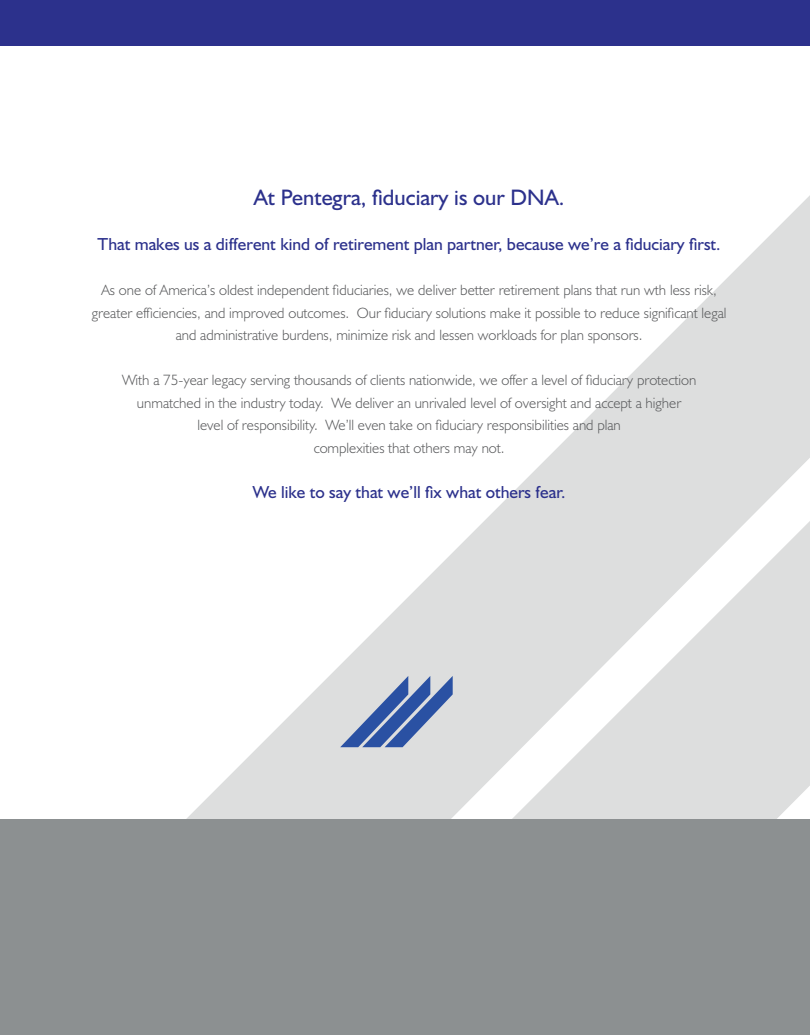
<style>
.page{position:relative;width:810px;height:1035px;background:#fff}
.page>*{position:absolute;margin:0;border:0;box-sizing:border-box;transform-origin:0 0}
.t1{font:22.5px "Humanist 521 BT";color:#2c318c}
.t2{font:17.5px "Humanist 521 BT";color:#2c318c}
.t3{font:300 15px/22.5px "Humanist 521 BT";color:#58595b;text-align:center}
</style>
<div class="page">
<svg style="left:186px;top:195px;width:624px;height:624px"></svg>
<svg style="left:296px;top:521px;width:514px;height:298px;fill:#dddede"></svg>
<div style="left:0;top:819px;width:810px;height:216px;background:#8c9091"></div>
<div style="left:0;top:0;width:810px;height:45px;background:#2c318c"></div>
<svg style="left:340px;top:676px;width:113px;height:71px;background:#93a3c5"></svg>
<h1 class="t1" style="left:254px;top:184px;width:312px">At Pentegra, fiduciary is our DNA.</h1>
<p class="t2" style="left:98px;top:234px;width:625px">That makes us a different kind of retirement plan partner, because we’re a fiduciary first.</p>
<p class="t3" style="left:92px;top:279px;width:636px">As one of America’s oldest independent fiduciaries, we deliver better retirement plans that run wth less risk, greater efficiencies, and improved outcomes. Our fiduciary solutions make it possible to reduce significant legal and administrative burdens, minimize risk and lessen workloads for plan sponsors.</p>
<p class="t3" style="left:122px;top:369px;width:576px">With a 75-year legacy serving thousands of clients nationwide, we offer a level of fiduciary protection unmatched in the industry today. We deliver an unrivaled level of oversight and accept a higher<br>level of responsibility. We’ll even take on fiduciary responsibilities and plan<br>complexities that others may not.</p>
<p class="t2" style="left:253px;top:481px;width:314px">We like to say that we’ll fix what others fear.</p>
</div>
